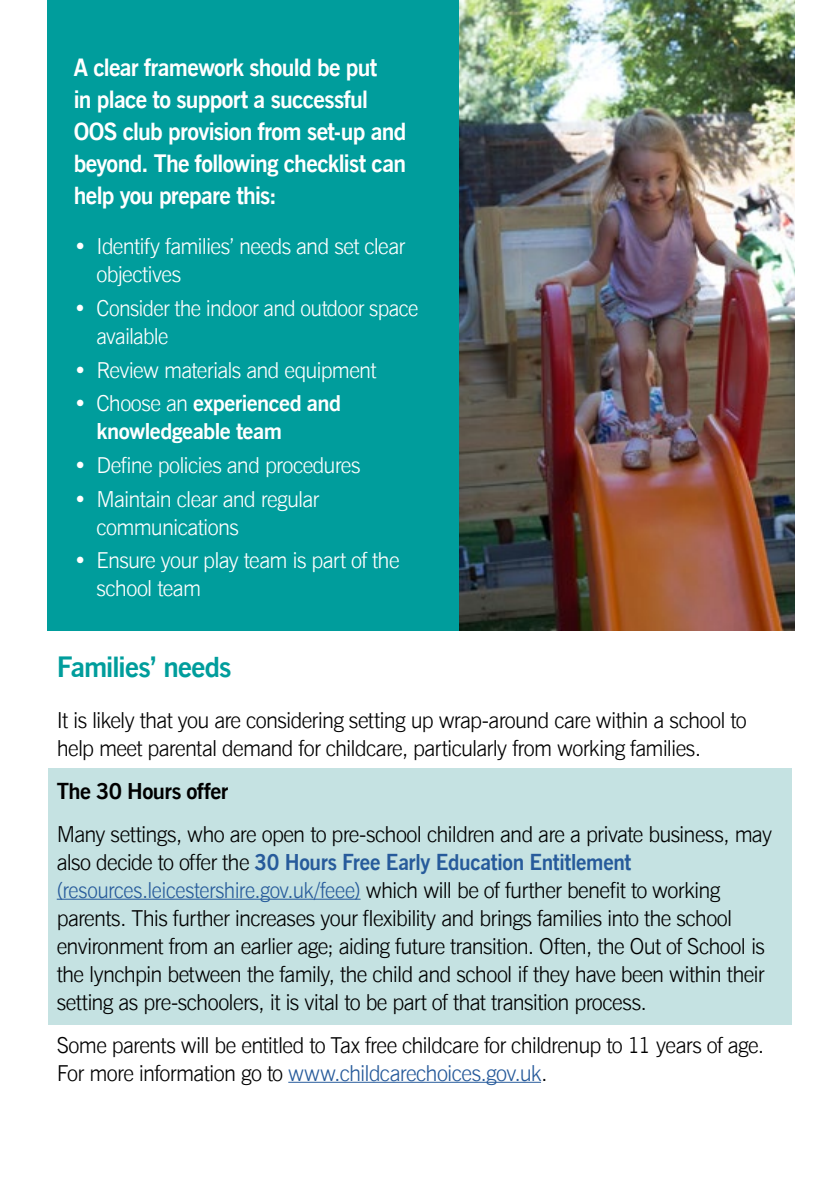
<style>
.page{position:relative;width:840px;height:1191px;background:#fff}
.page>*{position:absolute;margin:0;border:0;box-sizing:border-box;transform-origin:0 0}
.LCC_Body_text{font:700 28px "News Gothic BT";letter-spacing:-.035em;color:#009d9c}
.LCC_Body_text-2{font:700 24px/32px "News Gothic BT";letter-spacing:-.03em;color:#fff;scale:.96 1}
.LCC_Body_text-3{font:300 22px/28px "News Gothic BT";letter-spacing:-.03em;color:#000}
.t1{font:300 22px/28px "News Gothic BT";letter-spacing:-.03em;color:#fff}
.t2{font:700 22px/28px "News Gothic BT";letter-spacing:-.025em;color:#fff}
.LCC_Body_text-4{font:700 22px "News Gothic BT";letter-spacing:-.025em;color:#000}
.s1{font-weight:300}
.s2{font-weight:700;color:#275b9b}
.s3{color:#275b9b}
</style>
<div class="page">
<div style="left:48px;top:0;width:491px;height:630px;background:#009d9c"></div>
<div style="left:48px;top:768px;width:743px;height:256px;background:#c5e2e2"></div>
<hr style="left:57px;top:898px;width:303px;height:1px;background:#275b9b">
<hr style="left:288px;top:1081px;width:252px;height:1px;background:#275b9b">
<img style="left:459px;top:0;width:335px;height:630px">
<p class="LCC_Body_text-2" style="left:74px;top:51px;width:348px">A clear framework should be put<br>in place to support a successful<br>OOS club provision from set-up and beyond. The following checklist can help you prepare this:</p>
<p class="t1" style="left:96px;top:232px;width:310px;text-indent:-23px">• Identify families’ needs and set clear objectives</p>
<p class="t1" style="left:96px;top:294px;width:323px;text-indent:-23px">• Consider the indoor and outdoor space available</p>
<p class="t1" style="left:74px;top:356px;width:304px">• Review materials and equipment</p>
<p class="t2" style="left:96px;top:389px;width:246px;text-indent:-23px"><span class="s1">• Choose an</span> experienced and knowledgeable team</p>
<p class="t1" style="left:74px;top:451px;width:288px">• Define policies and procedures</p>
<p class="t1" style="left:96px;top:485px;width:224px;text-indent:-23px">• Maintain clear and regular communications</p>
<p class="t1" style="left:96px;top:546px;width:304px;text-indent:-23px">• Ensure your play team is part of the school team</p>
<p class="LCC_Body_text" style="left:57px;top:650px;width:176px">Families’ needs</p>
<p class="LCC_Body_text-3" style="left:57px;top:705px;width:691px">It is likely that you are considering setting up wrap-around care within a school to help meet parental demand for childcare, particularly from working families.</p>
<p class="LCC_Body_text-4" style="left:57px;top:777px;width:173px">The 30 Hours offer</p>
<p class="LCC_Body_text-3" style="left:57px;top:819px;width:716px">Many settings, who are open to pre-school children and are a private business, may also decide to offer the <span class="s2">30 Hours Free Early Education Entitlement </span><span class="s3">(resources.leicestershire.gov.uk/feee)</span> which will be of further benefit to working parents. This further increases your flexibility and brings families into the school environment from an earlier age; aiding future transition. Often, the Out of School is the lynchpin between the family, the child and school if they have been within their setting as pre-schoolers, it is vital to be part of that transition process.</p>
<p class="LCC_Body_text-3" style="left:57px;top:1030px;width:708px">Some parents will be entitled to Tax free childcare for childrenup to 11 years of age.<br>For more information go to <span class="s3">www.childcarechoices.gov.uk</span>.</p>
</div>
